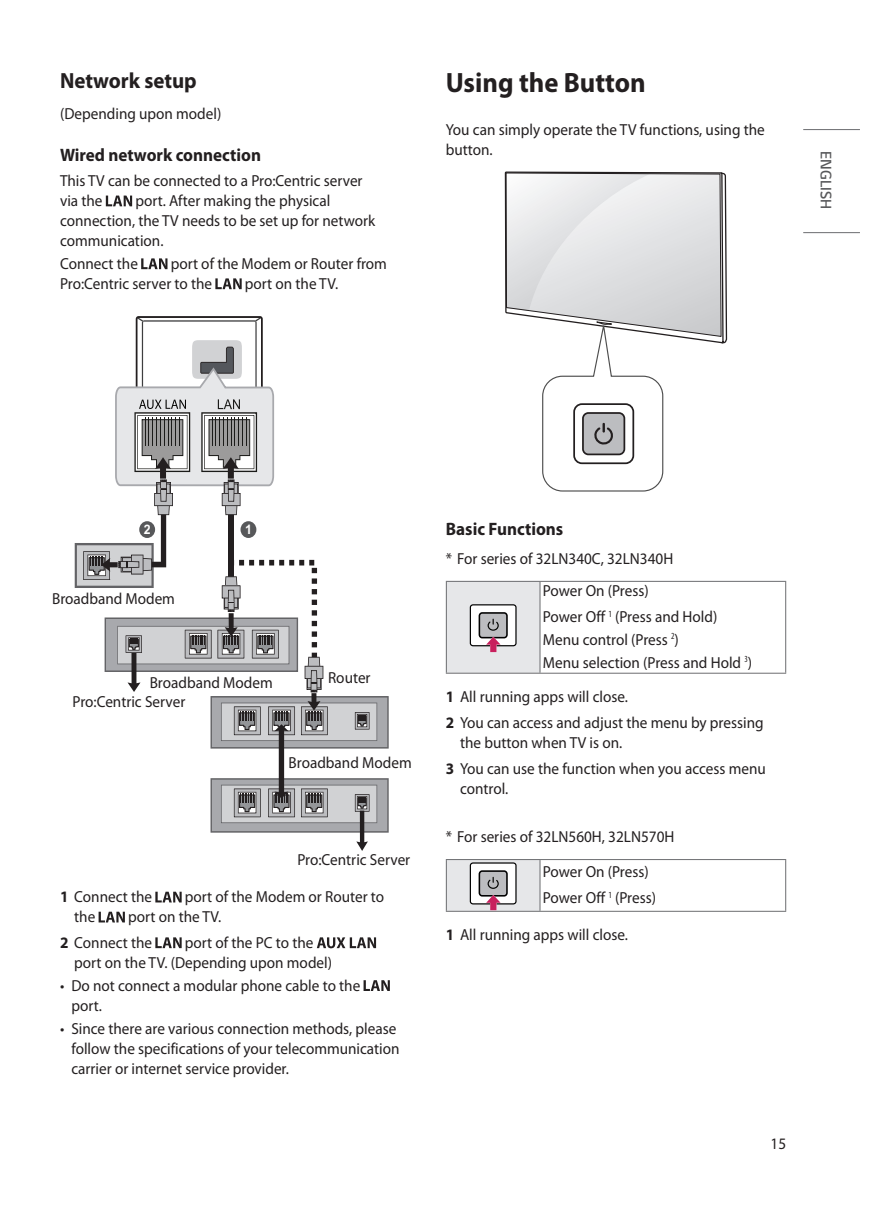
<style>
.page{position:relative;width:869px;height:1220px;background:#fff}
.page>*{position:absolute;margin:0;border:0;box-sizing:border-box;transform-origin:0 0}
.Title1{font:700 28px "Myriad Pro";color:#231f20;scale:.95 1}
.Title2{font:700 22px "Myriad Pro";color:#231f20;scale:.95 1}
.Title3{font:700 18px "Myriad Pro";color:#231f20;scale:.95 1}
.Body{font:16px/20px "Myriad Pro";color:#231f20;scale:.95 1}
.t1{font:300 16px "LG Smart";color:#57585a;scale:.95 1}
.t2{font:700 13px "Arial";color:#fff;scale:.94 1}
.s1{font-weight:700}
.s2{font-family:"LG Smart"}
</style>
<div class="page">
<hr style="left:803px;top:232px;width:56px;height:1px;background:#6c6d70">
<hr style="left:803px;top:129px;width:56px;height:1px;background:#6c6d70">
<svg style="left:505px;top:172px;width:222px;height:320px"></svg>
<div style="left:446px;top:581px;width:94px;height:92px;background:#e6e7e9"></div>
<hr style="left:540px;top:673px;width:246px;height:1px;background:#6c6d70">
<hr style="left:540px;top:581px;width:246px;height:1px;background:#6c6d70">
<hr style="left:785px;top:582px;width:1px;height:91px;background:#6c6d70">
<hr style="left:446px;top:581px;width:94px;height:1px;background:#6c6d70">
<hr style="left:446px;top:582px;width:1px;height:91px;background:#6c6d70">
<hr style="left:539px;top:582px;width:1px;height:91px;background:#6c6d70">
<hr style="left:446px;top:673px;width:94px;height:1px;background:#6c6d70">
<div style="left:470px;top:605px;width:46px;height:41px;background:#fff;border-radius:3px"></div>
<div style="left:469px;top:604px;width:47px;height:42px;border:1px solid #000;border-radius:3px"></div>
<div style="left:479px;top:613px;width:28px;height:25px;background:#bcbdc0;border-radius:3px"></div>
<div style="left:478px;top:612px;width:29px;height:26px;border:2px solid #000;border-radius:3px"></div>
<svg style="left:487px;top:618px;width:12px;height:13px"></svg>
<svg style="left:486px;top:637px;width:14px;height:15px"></svg>
<div style="left:446px;top:860px;width:94px;height:51px;background:#e6e7e9"></div>
<hr style="left:540px;top:911px;width:246px;height:1px;background:#6c6d70">
<hr style="left:540px;top:859px;width:246px;height:1px;background:#6c6d70">
<hr style="left:785px;top:860px;width:1px;height:51px;background:#6c6d70">
<hr style="left:446px;top:859px;width:94px;height:1px;background:#6c6d70">
<hr style="left:446px;top:860px;width:1px;height:51px;background:#6c6d70">
<hr style="left:539px;top:860px;width:1px;height:51px;background:#6c6d70">
<hr style="left:446px;top:911px;width:94px;height:1px;background:#6c6d70">
<div style="left:470px;top:863px;width:46px;height:41px;background:#fff;border-radius:3px"></div>
<div style="left:469px;top:862px;width:47px;height:42px;border:1px solid #000;border-radius:3px"></div>
<div style="left:479px;top:871px;width:28px;height:25px;background:#bcbdc0;border-radius:3px"></div>
<div style="left:478px;top:870px;width:29px;height:27px;border:2px solid #000;border-radius:3px"></div>
<svg style="left:487px;top:876px;width:12px;height:13px"></svg>
<svg style="left:486px;top:895px;width:14px;height:15px"></svg>
<svg style="left:106px;top:196px;width:26px;height:10px"></svg>
<svg style="left:141px;top:258px;width:26px;height:11px"></svg>
<svg style="left:215px;top:278px;width:27px;height:11px"></svg>
<svg style="left:75px;top:316px;width:313px;height:535px"></svg>
<svg style="left:155px;top:892px;width:27px;height:10px"></svg>
<svg style="left:99px;top:912px;width:26px;height:10px"></svg>
<svg style="left:155px;top:937px;width:27px;height:11px"></svg>
<svg style="left:317px;top:937px;width:59px;height:11px"></svg>
<svg style="left:363px;top:980px;width:27px;height:11px"></svg>
<p class="Title2" style="left:60px;top:66px;width:145px">Network setup</p>
<p class="Body" style="left:60px;top:104px;width:171px">(Depending upon model)</p>
<p class="Title3" style="left:60px;top:143px;width:213px">Wired network connection</p>
<p class="Body" style="left:60px;top:171px;width:320px">This TV can be connected to a Pro:Centric server via the</p>
<p class="Body" style="left:60px;top:191px;width:333px;text-indent:75px">port. After making the physical connection, the TV needs to be set up for network communication.</p>
<p class="Body" style="left:60px;top:254px;width:83px">Connect the</p>
<p class="Body" style="left:60px;top:254px;width:345px;text-indent:111px">port of the Modem or Router from<br>Pro:Centric server to the</p>
<p class="Body" style="left:245px;top:274px;width:100px">port on the TV.</p>
<p class="Title1" style="left:446px;top:65px;width:212px">Using the Button</p>
<p class="Body" style="left:446px;top:119px;width:337px">You can simply operate the TV functions, using the button.</p>
<p class="t1" style="left:836px;top:151px;width:62px;rotate:90deg">ENGLISH</p>
<p class="t2" style="left:144px;top:521px;width:9px">2</p>
<p class="t2" style="left:245px;top:521px;width:9px">1</p>
<p class="Body" style="left:52px;top:588px;width:131px">Broadband Modem</p>
<p class="Body" style="left:150px;top:673px;width:131px">Broadband Modem</p>
<p class="Body" style="left:72px;top:691px;width:120px">Pro:Centric Server</p>
<p class="Body" style="left:328px;top:668px;width:46px">Router</p>
<p class="Body" style="left:288px;top:753px;width:131px">Broadband Modem</p>
<p class="Body" style="left:297px;top:849px;width:120px">Pro:Centric Server</p>
<p class="Body" style="left:60px;top:887px;width:98px"><span class="s1">1</span> Connect the</p>
<p class="Body" style="left:185px;top:887px;width:211px">port of the Modem or Router to</p>
<p class="Body" style="left:74px;top:907px;width:24px">the</p>
<p class="Body" style="left:128px;top:907px;width:100px">port on the TV.</p>
<p class="Body" style="left:60px;top:932px;width:98px"><span class="s1">2</span> Connect the</p>
<p class="Body" style="left:74px;top:932px;width:273px;text-indent:111px">port of the PC to the port on the TV. (Depending upon model)</p>
<p class="Body" style="left:71px;top:975px;width:305px;text-indent:-11px"><span class="s2">•</span> Do not connect a modular phone cable to the port.</p>
<p class="Body" style="left:71px;top:1018px;width:347px;text-indent:-11px"><span class="s2">•</span> Since there are various connection methods, please follow the specifications of your telecommunication carrier or internet service provider.</p>
<p class="Title3" style="left:446px;top:518px;width:125px">Basic Functions</p>
<p class="Body" style="left:446px;top:548px;width:241px">* For series of 32LN340C, 32LN340H</p>
<p class="Body" style="left:543px;top:581px;width:113px">Power On (Press)</p>
<p class="Body" style="left:543px;top:606px;width:185px">Power Off <sup>1</sup> (Press and Hold)</p>
<p class="Body" style="left:543px;top:629px;width:145px">Menu control (Press <sup>2</sup>)</p>
<p class="Body" style="left:543px;top:652px;width:222px">Menu selection (Press and Hold <sup>3</sup>)</p>
<p class="Body" style="left:446px;top:687px;width:193px"><span class="s1">1</span> All running apps will close.</p>
<p class="Body" style="left:460px;top:712px;width:321px;text-indent:-14px"><span class="s1">2</span> You can access and adjust the menu by pressing the button when TV is on.</p>
<p class="Body" style="left:460px;top:758px;width:323px;text-indent:-14px"><span class="s1">3</span> You can use the function when you access menu control.</p>
<p class="Body" style="left:446px;top:826px;width:242px">* For series of 32LN560H, 32LN570H</p>
<p class="Body" style="left:543px;top:862px;width:113px">Power On (Press)</p>
<p class="Body" style="left:543px;top:887px;width:121px">Power Off <sup>1</sup> (Press)</p>
<p class="Body" style="left:446px;top:925px;width:193px"><span class="s1">1</span> All running apps will close.</p>
<p class="Body" style="left:770px;top:1133px;width:18px">15</p>
</div>
